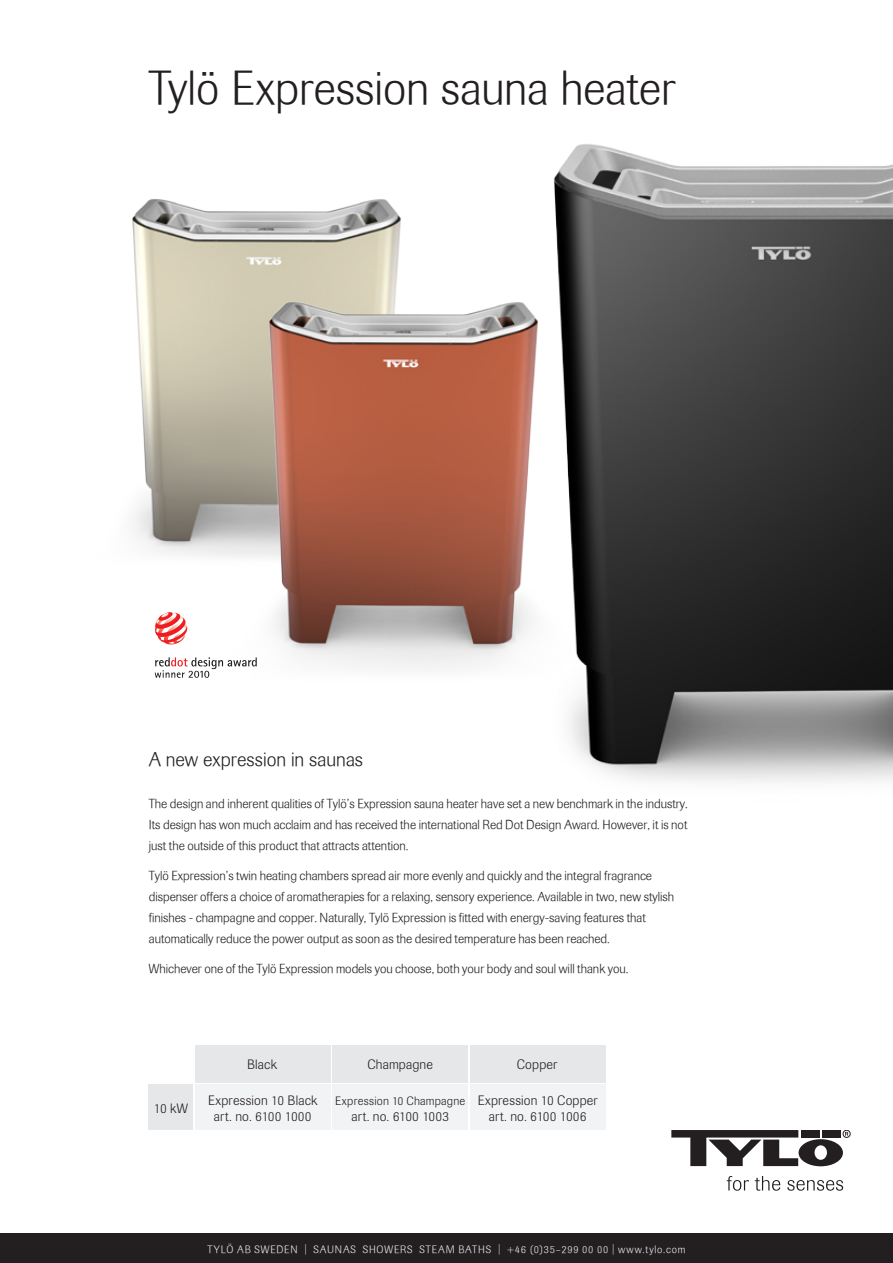
<style>
.page{position:relative;width:893px;height:1263px;background:#fff}
.page>*{position:absolute;margin:0;border:0;box-sizing:border-box;transform-origin:0 0}
.t1{font:300 46.5px "Imago";letter-spacing:-.005em;color:#231f20}
.t2{font:300 19.5px "Imago";color:#231f20}
.SE_Ingress{font:300 13.5px "Imago Pro";letter-spacing:.01em;color:#231f20}
.SE_Brödtext_8_5_14{font:300 12.75px/21px "Imago";color:#231f20;text-align:justify}
.SE_Ingress-2{font:300 12px "Imago Pro";letter-spacing:.015em;color:#231f20}
.t3{font:300 10.5px "Imago";letter-spacing:.08em;color:#ececee}
</style>
<div class="page">
<div style="left:0;top:1233px;width:893px;height:30px;background:#231f20"></div>
<img style="left:554px;top:144px;width:339px;height:638px">
<svg style="left:155px;top:657px;width:19px;height:21px"></svg>
<svg style="left:155px;top:612px;width:19px;height:32px"></svg>
<svg style="left:671px;top:1130px;width:177px;height:36px"></svg>
<div style="left:843px;top:1130px;width:7px;height:8px;border:1px solid #231f20;border-radius:50%"></div>
<svg style="left:727px;top:1176px;width:22px;height:15px"></svg>
<svg style="left:755px;top:1176px;width:25px;height:15px"></svg>
<svg style="left:787px;top:1180px;width:56px;height:11px"></svg>
<img style="left:132px;top:199px;width:269px;height:355px">
<img style="left:174px;top:277px;width:446px;height:407px">
<div style="left:195px;top:1045px;width:136px;height:37px;background:#e6e7e9"></div>
<div style="left:333px;top:1045px;width:135px;height:37px;background:#e6e7e9"></div>
<div style="left:470px;top:1045px;width:135px;height:37px;background:#e6e7e9"></div>
<div style="left:195px;top:1084px;width:136px;height:46px;background:#f2f3f4"></div>
<div style="left:333px;top:1084px;width:135px;height:46px;background:#f2f3f4"></div>
<div style="left:470px;top:1084px;width:135px;height:46px;background:#f2f3f4"></div>
<div style="left:149px;top:1084px;width:44px;height:46px;background:#e6e7e9"></div>
<p class="t1" style="left:149px;top:62px;width:528px">Tylö Expression sauna heater</p>
<p class="t2" style="left:149px;top:748px;width:216px">A new expression in saunas</p>
<p class="SE_Brödtext_8_5_14" style="left:149px;top:793px;width:540px">The design and inherent qualities of Tylö’s Expression sauna heater have set a new benchmark in the industry.<br>Its design has won much acclaim and has received the international Red Dot Design Award. However, it is not just the outside of this product that attracts attention.</p>
<p class="SE_Brödtext_8_5_14" style="left:149px;top:865px;width:527px;text-align:left">Tylö Expression’s twin heating chambers spread air more evenly and quickly and the integral fragrance dispenser offers a choice of aromatherapies for a relaxing, sensory experience. Available in two, new stylish finishes - champagne and copper. Naturally, Tylö Expression is fitted with energy-saving features that automatically reduce the power output as soon as the desired temperature has been reached.</p>
<p class="SE_Brödtext_8_5_14" style="left:149px;top:958px;width:481px">Whichever one of the Tylö Expression models you choose, both your body and soul will thank you.</p>
<p class="SE_Ingress" style="left:154px;top:1099px;width:36px">10 kW</p>
<p class="SE_Ingress" style="left:247px;top:1055px;width:31px">Black</p>
<p class="SE_Ingress" style="left:367px;top:1055px;width:67px">Champagne</p>
<p class="SE_Ingress" style="left:517px;top:1055px;width:42px">Copper</p>
<p class="SE_Ingress" style="left:208px;top:1091px;width:111px">Expression 10 Black</p>
<p class="SE_Ingress" style="left:214px;top:1107px;width:99px">art. no. 6100 1000</p>
<p class="SE_Ingress" style="left:478px;top:1091px;width:122px">Expression 10 Copper</p>
<p class="SE_Ingress" style="left:489px;top:1107px;width:99px">art. no. 6100 1006</p>
<p class="SE_Ingress-2" style="left:335px;top:1092px;width:131px">Expression 10 Champagne</p>
<p class="SE_Ingress" style="left:351px;top:1107px;width:99px">art. no. 6100 1003</p>
<p class="t3" style="left:207px;top:1243px;width:479px">TYLÖ AB SWEDEN | SAUNAS SHOWERS STEAM BATHS | +46 (0)35–299 00 00 | www.tylo.com</p>
</div>
